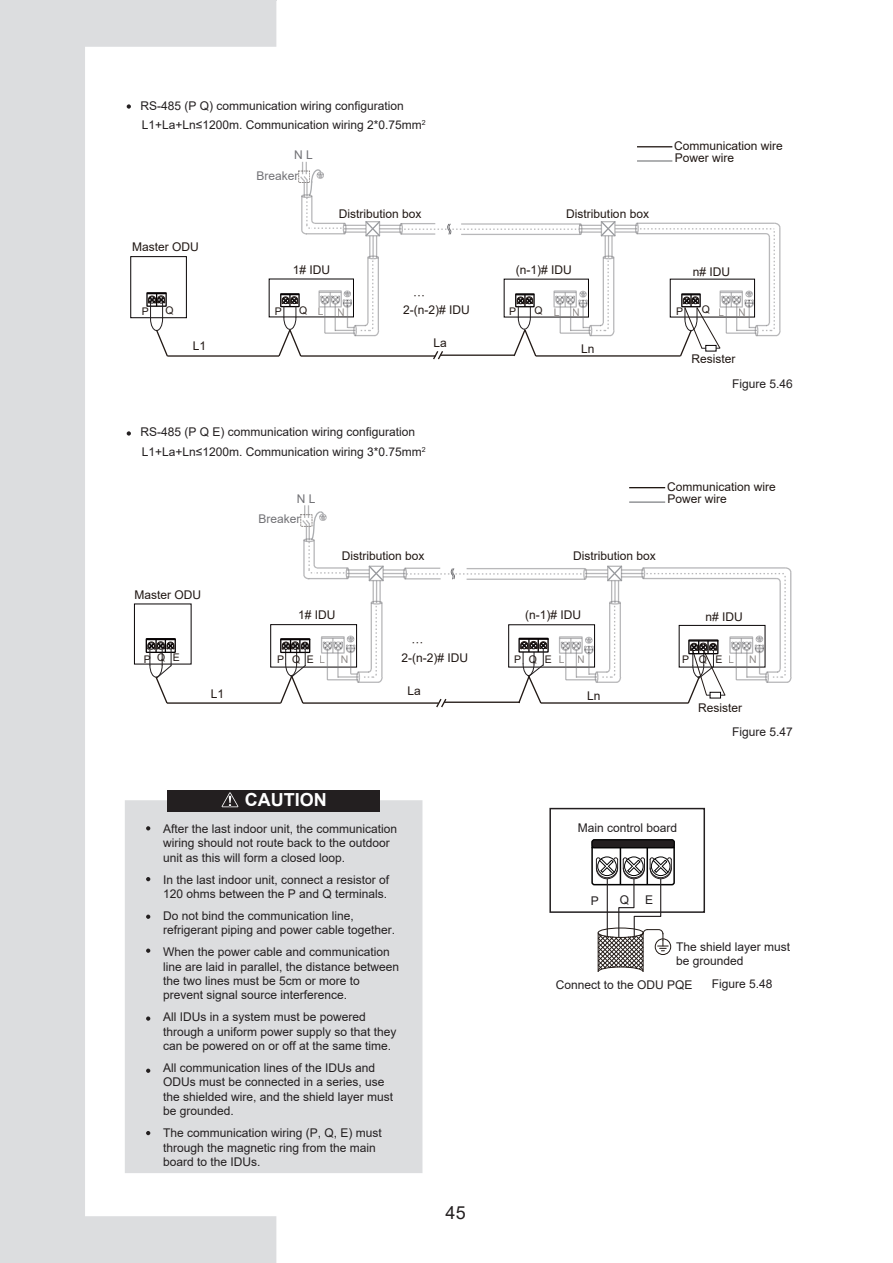
<style>
.page{position:relative;width:893px;height:1263px;background:#fff}
.page>*{position:absolute;margin:0;border:0;box-sizing:border-box;transform-origin:0 0}
.t1{font:700 18px "Arial";color:#fff}
.t2{font:18px "Arial";color:#231f20}
.t3{font:12px/14.4px "Arial";color:#231f20}
.t4{font:12px/14.4px "Arial";color:#211814}
.t5{font:12px "Arial";color:#727276}
.t6{font:10.5px "Arial";color:#211814}
.s1{color:#211814}
</style>
<div class="page">
<svg style="left:0;top:0;width:276px;height:1263px"></svg>
<svg style="left:127px;top:104px;width:4px;height:5px"></svg>
<div style="left:130px;top:256px;width:57px;height:62px;border:1px solid #070304"></div>
<div style="left:146px;top:292px;width:21px;height:15px;border:1px solid #070304"></div>
<svg style="left:148px;top:293px;width:21px;height:65px"></svg>
<hr style="left:167px;top:355px;width:112px;height:2px;background:#211814">
<svg style="left:277px;top:162px;width:504px;height:198px"></svg>
<hr style="left:637px;top:146px;width:35px;height:1px;background:#211814">
<hr style="left:637px;top:160px;width:35px;height:2px;background:#86888b">
<svg style="left:127px;top:431px;width:4px;height:5px"></svg>
<div style="left:134px;top:604px;width:57px;height:60px;border:1px solid #070304"></div>
<div style="left:146px;top:638px;width:30px;height:15px;border:1px solid #070304"></div>
<div style="left:270px;top:624px;width:87px;height:43px;border:1px solid #070304"></div>
<hr style="left:167px;top:702px;width:114px;height:2px;background:#211814">
<svg style="left:147px;top:639px;width:28px;height:66px"></svg>
<svg style="left:279px;top:505px;width:513px;height:203px"></svg>
<hr style="left:629px;top:487px;width:36px;height:1px;background:#211814">
<hr style="left:629px;top:501px;width:36px;height:2px;background:#86888b">
<div style="left:549px;top:808px;width:156px;height:105px;background:#fff;border:2px solid #231f20"></div>
<hr style="left:620px;top:848px;width:1px;height:37px;background:#030303">
<hr style="left:646px;top:848px;width:2px;height:37px;background:#030303">
<div style="left:591px;top:839px;width:84px;height:46px;border:2px solid #030303;border-radius:2px"></div>
<hr style="left:592px;top:847px;width:82px;height:1px;background:#030303">
<div style="left:592px;top:840px;width:82px;height:8px;background:#231f20;border-radius:2px"></div>
<div style="left:592px;top:839px;width:83px;height:9px;border:1px solid #030303;border-radius:2px"></div>
<svg style="left:596px;top:856px;width:76px;height:116px"></svg>
<div style="left:125px;top:800px;width:297px;height:373px;background:#dcdddf"></div>
<svg style="left:146px;top:826px;width:4px;height:4px"></svg>
<svg style="left:146px;top:877px;width:4px;height:4px"></svg>
<svg style="left:146px;top:914px;width:4px;height:5px"></svg>
<svg style="left:146px;top:948px;width:4px;height:5px"></svg>
<svg style="left:146px;top:1016px;width:4px;height:5px"></svg>
<svg style="left:146px;top:1068px;width:4px;height:5px"></svg>
<svg style="left:146px;top:1131px;width:4px;height:4px"></svg>
<div style="left:167px;top:790px;width:213px;height:21px;background:#231f20"></div>
<svg style="left:222px;top:792px;width:16px;height:15px"></svg>
<p class="t3" style="left:141px;top:98px;width:265px">RS-485 (P Q) communication wiring configuration</p>
<p class="t3" style="left:142px;top:118px;width:285px">L1+La+Ln≤1200m. Communication wiring 2*0.75mm<sup>2</sup></p>
<p class="t4" style="left:674px;top:138px;width:110px">Communication wire</p>
<p class="t5" style="left:294px;top:146px;width:20px">N L</p>
<p class="t4" style="left:675px;top:151px;width:61px">Power wire</p>
<p class="t4" style="left:132px;top:239px;width:68px">Master ODU</p>
<p class="t6" style="left:142px;top:304px;width:9px">P</p>
<p class="t6" style="left:165px;top:303px;width:10px">Q</p>
<p class="t5" style="left:256px;top:167px;width:44px">Breaker</p>
<p class="t4" style="left:339px;top:206px;width:84px">Distribution box</p>
<p class="t4" style="left:293px;top:263px;width:39px">1# IDU</p>
<p class="t6" style="left:275px;top:304px;width:9px">P</p>
<p class="t6" style="left:299px;top:304px;width:26px">Q L</p>
<p class="t6" style="left:338px;top:305px;width:9px">N</p>
<p class="t4" style="left:403px;top:288px;width:68px;text-indent:10px">···<br>2-(n-2)# IDU</p>
<p class="t4" style="left:193px;top:339px;width:15px">L1</p>
<p class="t4" style="left:434px;top:336px;width:15px">La</p>
<p class="t4" style="left:566px;top:206px;width:84px">Distribution box</p>
<p class="t4" style="left:516px;top:263px;width:58px">(n-1)# IDU</p>
<p class="t6" style="left:509px;top:304px;width:9px">P</p>
<p class="t6" style="left:534px;top:304px;width:27px">Q L</p>
<p class="t6" style="left:573px;top:305px;width:9px">N</p>
<p class="t4" style="left:581px;top:342px;width:15px">Ln</p>
<p class="t4" style="left:693px;top:264px;width:39px">n# IDU</p>
<p class="t6" style="left:676px;top:304px;width:9px">P</p>
<p class="t6" style="left:702px;top:304px;width:24px">Q L</p>
<p class="t6" style="left:739px;top:305px;width:9px">N</p>
<p class="t4" style="left:691px;top:352px;width:46px">Resister</p>
<p class="t3" style="left:732px;top:376px;width:62px">Figure 5.46</p>
<p class="t3" style="left:141px;top:422px;width:287px;line-height:19.5px">RS-485 (P Q E) communication wiring configuration<br>L1+La+Ln≤1200m<span class="s1">.</span> Communication wiring 3*0.75mm<sup>2</sup></p>
<p class="t5" style="left:297px;top:491px;width:20px">N L</p>
<p class="t5" style="left:259px;top:510px;width:44px">Breaker</p>
<p class="t4" style="left:342px;top:548px;width:84px">Distribution box</p>
<p class="t4" style="left:573px;top:548px;width:84px">Distribution box</p>
<p class="t4" style="left:667px;top:479px;width:110px">Communication wire</p>
<p class="t4" style="left:668px;top:492px;width:61px">Power wire</p>
<p class="t4" style="left:135px;top:588px;width:68px">Master ODU</p>
<p class="t4" style="left:298px;top:608px;width:39px">1# IDU</p>
<p class="t4" style="left:525px;top:608px;width:58px">(n-1)# IDU</p>
<p class="t4" style="left:705px;top:609px;width:39px">n# IDU</p>
<p class="t4" style="left:401px;top:636px;width:68px;text-indent:10px">···<br>2-(n-2)# IDU</p>
<p class="t6" style="left:144px;top:651px;width:23px">P Q</p>
<p class="t6" style="left:277px;top:652px;width:25px">P Q</p>
<p class="t6" style="left:320px;top:652px;width:7px">L</p>
<p class="t6" style="left:341px;top:652px;width:9px">N</p>
<p class="t6" style="left:514px;top:652px;width:24px">P Q</p>
<p class="t6" style="left:558px;top:652px;width:7px">L</p>
<p class="t6" style="left:578px;top:652px;width:9px">N</p>
<p class="t4" style="left:211px;top:687px;width:15px">L1</p>
<p class="t4" style="left:407px;top:684px;width:15px">La</p>
<p class="t6" style="left:173px;top:650px;width:9px">E</p>
<p class="t6" style="left:307px;top:652px;width:9px">E</p>
<p class="t6" style="left:545px;top:652px;width:9px">E</p>
<p class="t6" style="left:715px;top:652px;width:9px">E</p>
<p class="t6" style="left:682px;top:652px;width:26px">P Q</p>
<p class="t6" style="left:729px;top:652px;width:7px">L</p>
<p class="t6" style="left:749px;top:652px;width:9px">N</p>
<p class="t4" style="left:587px;top:688px;width:15px">Ln</p>
<p class="t4" style="left:698px;top:700px;width:46px">Resister</p>
<h1 class="t1" style="left:245px;top:787px;width:83px">CAUTION</h1>
<p class="t3" style="left:163px;top:821px;width:236px">After the last indoor unit, the communication wiring should not route back to the outdoor unit as this will form a closed loop.</p>
<p class="t3" style="left:163px;top:872px;width:228px">In the last indoor unit, connect a resistor of<br>120 ohms between the P and Q terminals.</p>
<p class="t3" style="left:163px;top:908px;width:234px">Do not bind the communication line, refrigerant piping and power cable together.</p>
<p class="t3" style="left:163px;top:945px;width:238px">When the power cable and communication line are laid in parallel, the distance between the two lines must be 5cm or more to prevent signal source interference.</p>
<p class="t3" style="left:163px;top:1010px;width:235px">All IDUs in a system must be powered through a uniform power supply so that they can be powered on or off at the same time.</p>
<p class="t3" style="left:163px;top:1060px;width:232px">All communication lines of the IDUs and ODUs must be connected in a series, use the shielded wire, and the shield layer must be grounded.</p>
<p class="t3" style="left:163px;top:1126px;width:220px">The communication wiring (P, Q, E) must through the magnetic ring from the main board to the IDUs.</p>
<h1 class="t2" style="left:445px;top:1200px;width:22px">45</h1>
<p class="t3" style="left:578px;top:821px;width:101px">Main control board</p>
<p class="t3" style="left:591px;top:894px;width:10px">P</p>
<p class="t3" style="left:620px;top:892px;width:11px">Q</p>
<p class="t3" style="left:645px;top:892px;width:10px">E</p>
<p class="t3" style="left:732px;top:724px;width:62px">Figure 5.47</p>
<p class="t3" style="left:676px;top:939px;width:116px">The shield layer must be grounded</p>
<p class="t3" style="left:556px;top:977px;width:138px">Connect to the ODU PQE</p>
<p class="t3" style="left:712px;top:976px;width:62px">Figure 5.48</p>
</div>
